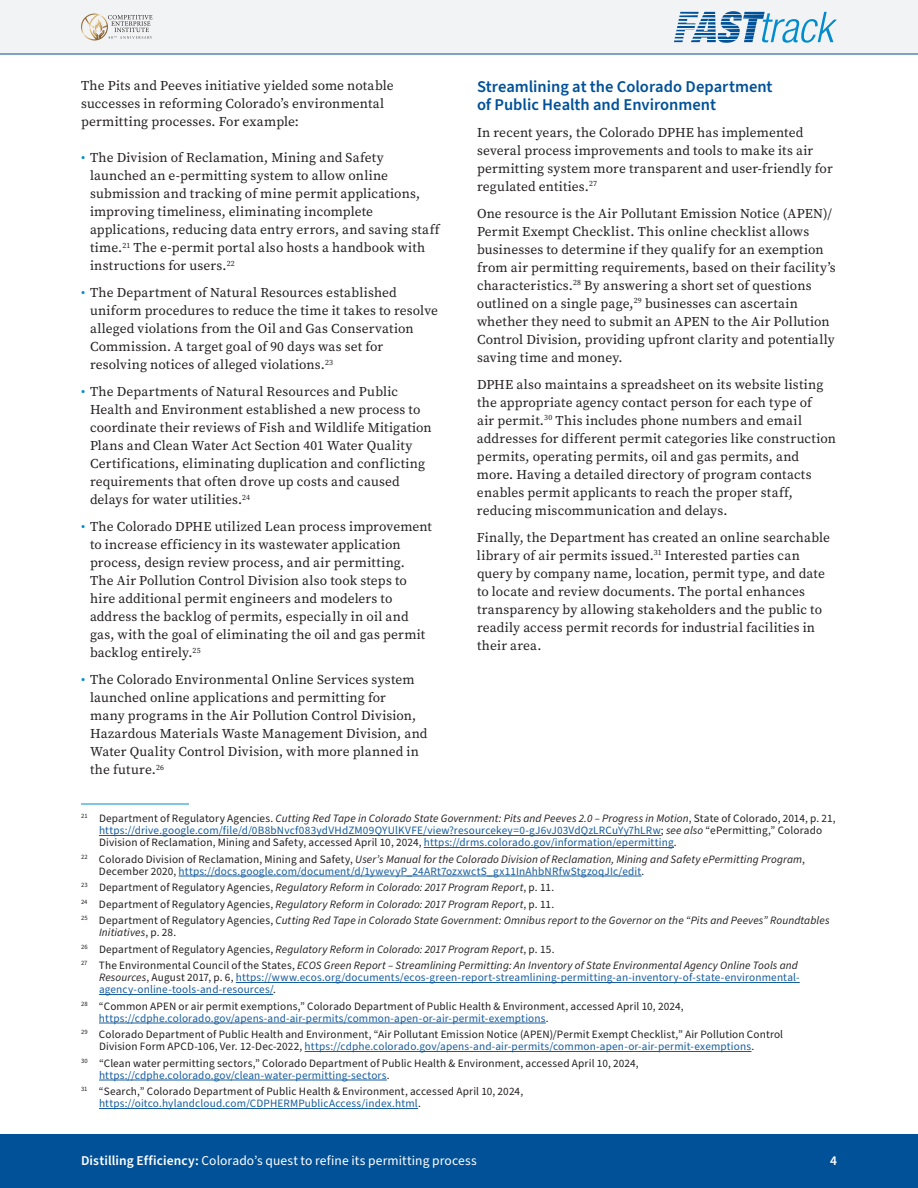
<style>
.page{position:relative;width:918px;height:1188px;background:#fff}
.page>*{position:absolute;margin:0;border:0;box-sizing:border-box;transform-origin:0 0}
.t1{font:600 16.5px/18px "Source Sans Pro";color:#015198}
.t2{font:13.5px/18px "Source Serif Pro";letter-spacing:.01em;color:#231f20}
.t3{font:13.5px "Source Sans Pro";letter-spacing:.01em;color:#fff}
.t4{font:600 13.5px "Source Sans Pro";color:#fff}
.Footnote_Text{font:11.25px/12px "Source Sans Pro";letter-spacing:.015em;color:#175d9e}
.Footnote_Text-2{font:11.25px/12px "Source Sans Pro";letter-spacing:.015em;color:#231f20}
.Footnote_Text-3{font:italic 11.25px/12px "Source Sans Pro";letter-spacing:.01em;color:#231f20}
.s1{color:#008ccf}
.s2{color:#231f20}
.s3{font-style:italic;color:#231f20}
.s4{font-style:normal}
.s5{color:#175d9e}
.s6{font-weight:600}
</style>
<div class="page">
<hr style="left:81px;top:804px;width:108px;height:1px;background:#008ccf">
<hr style="left:99px;top:835px;width:562px;height:1px;background:#175d9e">
<hr style="left:424px;top:847px;width:250px;height:1px;background:#175d9e">
<hr style="left:179px;top:876px;width:463px;height:1px;background:#175d9e">
<hr style="left:236px;top:982px;width:564px;height:1px;background:#175d9e">
<hr style="left:99px;top:994px;width:174px;height:1px;background:#175d9e">
<hr style="left:99px;top:1023px;width:447px;height:1px;background:#175d9e">
<hr style="left:305px;top:1051px;width:446px;height:1px;background:#175d9e">
<hr style="left:99px;top:1080px;width:288px;height:1px;background:#175d9e">
<hr style="left:99px;top:1108px;width:319px;height:1px;background:#175d9e">
<div style="left:0;top:0;width:918px;height:54px;background:#f2f3f4"></div>
<div style="left:0;top:1134px;width:918px;height:54px;background:#015198"></div>
<svg style="left:81px;top:14px;width:72px;height:26px"></svg>
<svg style="left:674px;top:11px;width:163px;height:32px"></svg>
<p class="t2" style="left:81px;top:77px;width:314px">The Pits and Peeves initiative yielded some notable successes in reforming Colorado’s environmental permitting processes. For example:</p>
<p class="t2" style="left:90px;top:149px;width:351px;text-indent:-9px"><span class="s1">•</span> The Division of Reclamation, Mining and Safety launched an e-permitting system to allow online submission and tracking of mine permit applications, improving timeliness, eliminating incomplete applications, reducing data entry errors, and saving staff time.<sup>21</sup> The e-permit portal also hosts a handbook with instructions for users.<sup>22</sup></p>
<p class="t2" style="left:90px;top:284px;width:350px;text-indent:-9px"><span class="s1">•</span> The Department of Natural Resources established uniform procedures to reduce the time it takes to resolve alleged violations from the Oil and Gas Conservation Commission. A target goal of 90 days was set for resolving notices of alleged violations.<sup>23</sup></p>
<p class="t2" style="left:90px;top:383px;width:343px;text-indent:-9px"><span class="s1">•</span> The Departments of Natural Resources and Public Health and Environment established a new process to coordinate their reviews of Fish and Wildlife Mitigation Plans and Clean Water Act Section 401 Water Quality Certifications, eliminating duplication and conflicting requirements that often drove up costs and caused delays for water utilities.<sup>24</sup></p>
<p class="t2" style="left:90px;top:518px;width:344px;text-indent:-9px"><span class="s1">•</span> The Colorado DPHE utilized Lean process improvement to increase efficiency in its wastewater application process, design review process, and air permitting.<br>The Air Pollution Control Division also took steps to hire additional permit engineers and modelers to address the backlog of permits, especially in oil and gas, with the goal of eliminating the oil and gas permit backlog entirely.<sup>25</sup></p>
<p class="t2" style="left:90px;top:671px;width:339px;text-indent:-9px"><span class="s1">•</span> The Colorado Environmental Online Services system launched online applications and permitting for<br>many programs in the Air Pollution Control Division, Hazardous Materials Waste Management Division, and Water Quality Control Division, with more planned in the future.<sup>26</sup></p>
<p class="Footnote_Text" style="left:99px;top:813px;width:738px;text-indent:-18px"><sup>21</sup> <span class="s2">Department of Regulatory Agencies.</span> <span class="s3">Cutting Red Tape in Colorado State Government: Pits and Peeves 2.0 – Progress in Motion</span><span class="s2">, State of Colorado, 2014, p. 21, </span>https://drive.google.com/file/d/0B8bNvcf083ydVHdZM09QYUlKVFE/view?resourcekey=0-gJ6vJ03VdQzLRCuYy7hLRw<span class="s2">;</span> <span class="s3">see also</span> <span class="s2">“ePermitting,” Colorado<br>Division of Reclamation, Mining and Safety, accessed April 10, 2024,</span> https://drms.colorado.gov/information/epermitting<span class="s2">.</span></p>
<p class="Footnote_Text" style="left:99px;top:853px;width:707px;text-indent:-18px"><sup>22</sup> <span class="s2">Colorado Division of Reclamation, Mining and Safety,</span> <span class="s3">User’s Manual for the Colorado Division of Reclamation, Mining and Safety ePermitting Program</span><span class="s2">,<br>December 2020,</span> https://docs.google.com/document/d/1ywevyP_24ARt7ozxwctS_gx11InAhbNRfwStgzoqJIc/edit<span class="s2">.</span></p>
<p class="Footnote_Text-3" style="left:81px;top:882px;width:475px"><sup>23</sup> <span class="s4">Department of Regulatory Agencies,</span> Regulatory Reform in Colorado: 2017 Program Report<span class="s4">, p. 11.</span></p>
<p class="Footnote_Text-3" style="left:81px;top:898px;width:475px"><sup>24</sup> <span class="s4">Department of Regulatory Agencies,</span> Regulatory Reform in Colorado: 2017 Program Report<span class="s4">, p. 11.</span></p>
<p class="Footnote_Text-3" style="left:99px;top:915px;width:732px;text-indent:-18px"><sup>25</sup> <span class="s4">Department of Regulatory Agencies,</span> Cutting Red Tape in Colorado State Government: Omnibus report to the Governor on the “Pits and Peeves” Roundtables<br>Initiatives<span class="s4">, p. 28.</span></p>
<p class="Footnote_Text-3" style="left:81px;top:943px;width:475px"><sup>26</sup> <span class="s4">Department of Regulatory Agencies,</span> Regulatory Reform in Colorado: 2017 Program Report<span class="s4">, p. 15.</span></p>
<p class="Footnote_Text" style="left:99px;top:960px;width:702px;text-indent:-18px"><sup>27</sup> <span class="s2">The Environmental Council of the States,</span> <span class="s3">ECOS Green Report – Streamlining Permitting: An Inventory of State Environmental Agency Online Tools and<br>Resources</span><span class="s2">, August 2017, p. 6,</span> https://www.ecos.org/documents/ecos-green-report-streamlining-permitting-an-inventory-of-state-environmental&shy;agency-online-tools-and-resources/<span class="s2">.</span></p>
<p class="Footnote_Text-2" style="left:99px;top:1000px;width:586px;text-indent:-18px"><sup>28</sup> “Common APEN or air permit exemptions,” Colorado Department of Public Health &amp; Environment, accessed April 10, 2024, <span class="s5">https://cdphe.colorado.gov/apens-and-air-permits/common-apen-or-air-permit-exemptions</span>.</p>
<p class="Footnote_Text-2" style="left:99px;top:1029px;width:686px;text-indent:-18px"><sup>29</sup> Colorado Department of Public Health and Environment, “Air Pollutant Emission Notice (APEN)/Permit Exempt Checklist,” Air Pollution Control<br>Division Form APCD-106, Ver. 12-Dec-2022, <span class="s5">https://cdphe.colorado.gov/apens-and-air-permits/common-apen-or-air-permit-exemptions</span>.</p>
<p class="Footnote_Text-2" style="left:99px;top:1057px;width:541px;text-indent:-18px"><sup>30</sup> “Clean water permitting sectors,” Colorado Department of Public Health &amp; Environment, accessed April 10, 2024, <span class="s5">https://cdphe.colorado.gov/clean-water-permitting-sectors</span>.</p>
<p class="Footnote_Text-2" style="left:99px;top:1086px;width:426px;text-indent:-18px"><sup>31</sup> “Search,” Colorado Department of Public Health &amp; Environment, accessed April 10, 2024, <span class="s5">https://oitco.hylandcloud.com/CDPHERMPublicAccess/index.html</span>.</p>
<h1 class="t1" style="left:477px;top:78px;width:297px">Streamlining at the Colorado Department of Public Health and Environment</h1>
<p class="t2" style="left:477px;top:123px;width:357px">In recent years, the Colorado DPHE has implemented several process improvements and tools to make its air permitting system more transparent and user-friendly for regulated entities.<sup>27</sup></p>
<p class="t2" style="left:477px;top:204px;width:360px">One resource is the Air Pollutant Emission Notice (APEN)/ Permit Exempt Checklist. This online checklist allows businesses to determine if they qualify for an exemption from air permitting requirements, based on their facility’s characteristics.<sup>28</sup> By answering a short set of questions outlined on a single page,<sup>29</sup> businesses can ascertain whether they need to submit an APEN to the Air Pollution Control Division, providing upfront clarity and potentially saving time and money.</p>
<p class="t2" style="left:477px;top:375px;width:360px">DPHE also maintains a spreadsheet on its website listing the appropriate agency contact person for each type of<br>air permit.<sup>30</sup> This includes phone numbers and email addresses for different permit categories like construction permits, operating permits, oil and gas permits, and more. Having a detailed directory of program contacts enables permit applicants to reach the proper staff, reducing miscommunication and delays.</p>
<p class="t2" style="left:477px;top:528px;width:355px">Finally, the Department has created an online searchable library of air permits issued.<sup>31</sup> Interested parties can query by company name, location, permit type, and date to locate and review documents. The portal enhances transparency by allowing stakeholders and the public to readily access permit records for industrial facilities in their area.</p>
<p class="t3" style="left:81px;top:1152px;width:397px"><span class="s6">Distilling Efficiency:</span> Colorado’s quest to refine its permitting process</p>
<p class="t4" style="left:830px;top:1152px;width:8px">4</p>
</div>
